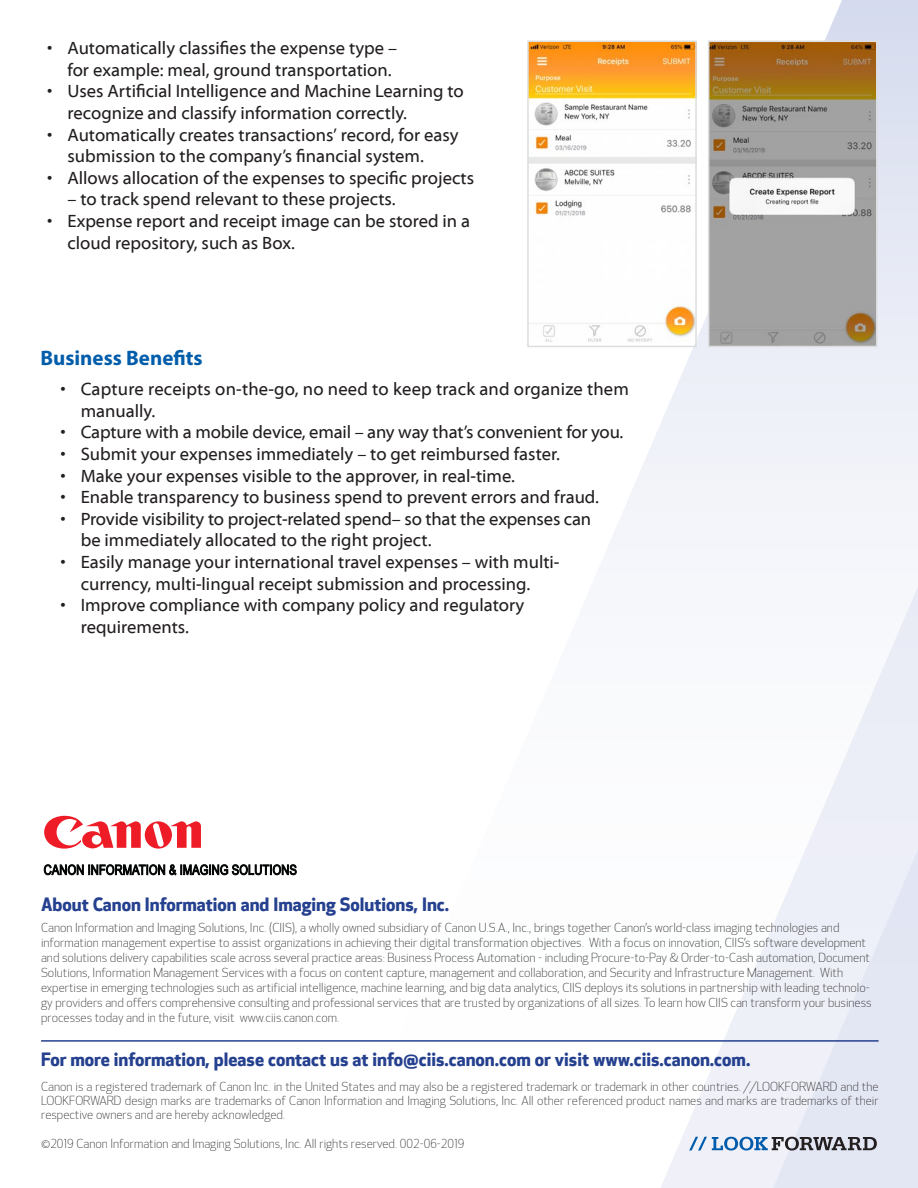
<style>
.page{position:relative;width:918px;height:1188px;background:#fff}
.page>*{position:absolute;margin:0;border:0;box-sizing:border-box;transform-origin:0 0}
.t1{font:700 21px "Myriad Pro";color:#015daa}
.t2{font:18px/21.6px "Myriad Web Pro";color:#231f20}
.t3{font:700 18px "Optic Sans 401";color:#25408f}
.t4{font:300 12px/15px "Optic Sans 101";color:#231f20}
</style>
<div class="page">
<svg style="left:605px;top:438px;width:50px;height:116px;fill:#f4f6fa"></svg>
<svg style="left:655px;top:314px;width:112px;height:874px"></svg>
<svg style="left:767px;top:0;width:151px;height:1188px;fill:#edf0f8"></svg>
<svg style="left:689px;top:1137px;width:188px;height:14px"></svg>
<hr style="left:41px;top:1040px;width:838px;height:2px;background:#25408f">
<svg style="left:44px;top:816px;width:157px;height:33px"></svg>
<svg style="left:44px;top:865px;width:253px;height:10px"></svg>
<img style="left:530px;top:43px;width:164px;height:299px">
<div style="left:527px;top:40px;width:170px;height:307px;border:2px solid #dcddde"></div>
<img style="left:711px;top:43px;width:164px;height:301px">
<div style="left:708px;top:40px;width:170px;height:307px;border:2px solid #dcddde"></div>
<h2 class="t2" style="left:67px;top:38px;width:331px;text-indent:-20px">• Automatically classifies the expense type – for example: meal, ground transportation.</h2>
<h2 class="t2" style="left:67px;top:81px;width:398px;text-indent:-20px">• Uses Artificial Intelligence and Machine Learning to recognize and classify information correctly.</h2>
<h2 class="t2" style="left:67px;top:124px;width:393px;text-indent:-20px">• Automatically creates transactions’ record, for easy submission to the company’s financial system.</h2>
<h2 class="t2" style="left:47px;top:167px;width:428px">• Allows allocation of the expenses to specific projects</h2>
<h2 class="t2" style="left:67px;top:189px;width:330px">– to track spend relevant to these projects.</h2>
<h2 class="t2" style="left:67px;top:211px;width:404px;text-indent:-20px">• Expense report and receipt image can be stored in a cloud repository, such as Box.</h2>
<h1 class="t1" style="left:40px;top:344px;width:164px">Business Benefits</h1>
<h2 class="t2" style="left:81px;top:379px;width:550px;text-indent:-20px">• Capture receipts on-the-go, no need to keep track and organize them manually.</h2>
<h2 class="t2" style="left:60px;top:422px;width:565px">• Capture with a mobile device, email – any way that’s convenient for you.</h2>
<h2 class="t2" style="left:60px;top:444px;width:501px">• Submit your expenses immediately – to get reimbursed faster.</h2>
<h2 class="t2" style="left:60px;top:465px;width:456px">• Make your expenses visible to the approver, in real-time.</h2>
<h2 class="t2" style="left:60px;top:487px;width:540px">• Enable transparency to business spend to prevent errors and fraud.</h2>
<h2 class="t2" style="left:81px;top:508px;width:512px;text-indent:-20px">• Provide visibility to project-related spend– so that the expenses can be immediately allocated to the right project.</h2>
<h2 class="t2" style="left:60px;top:552px;width:501px;text-align:center">• Easily manage your international travel expenses – with multi&shy;currency, multi-lingual receipt submission and processing.</h2>
<h2 class="t2" style="left:81px;top:595px;width:445px;text-indent:-20px">• Improve compliance with company policy and regulatory requirements.</h2>
<h2 class="t3" style="left:41px;top:893px;width:410px">About Canon Information and Imaging Solutions, Inc.</h2>
<p class="t4" style="left:41px;top:921px;width:832px">Canon Information and Imaging Solutions, Inc. (CIIS), a wholly owned subsidiary of Canon U.S.A., Inc., brings together Canon’s world-class imaging technologies and information management expertise to assist organizations in achieving their digital transformation objectives. With a focus on innovation, CIIS’s software development and solutions delivery capabilities scale across several practice areas: Business Process Automation - including Procure-to-Pay &amp; Order-to-Cash automation, Document Solutions, Information Management Services with a focus on content capture, management and collaboration, and Security and Infrastructure Management. With expertise in emerging technologies such as artificial intelligence, machine learning, and big data analytics, CIIS deploys its solutions in partnership with leading technolo&shy;gy providers and offers comprehensive consulting and professional services that are trusted by organizations of all sizes. To learn how CIIS can transform your business processes today and in the future, visit www.ciis.canon.com.</p>
<h2 class="t3" style="left:41px;top:1049px;width:711px">For more information, please contact us at info@ciis.canon.com or visit www.ciis.canon.com.</h2>
<p class="t4" style="left:41px;top:1079px;width:839px;line-height:14.4px;text-align:justify">Canon is a registered trademark of Canon Inc. in the United States and may also be a registered trademark or trademark in other countries. //LOOKFORWARD and the LOOKFORWARD design marks are trademarks of Canon Information and Imaging Solutions, Inc. All other referenced product names and marks are trademarks of their respective owners and are hereby acknowledged.</p>
<p class="t4" style="left:41px;top:1137px;width:425px">©2019 Canon Information and Imaging Solutions, Inc. All rights reserved. 002-06-2019</p>
</div>
